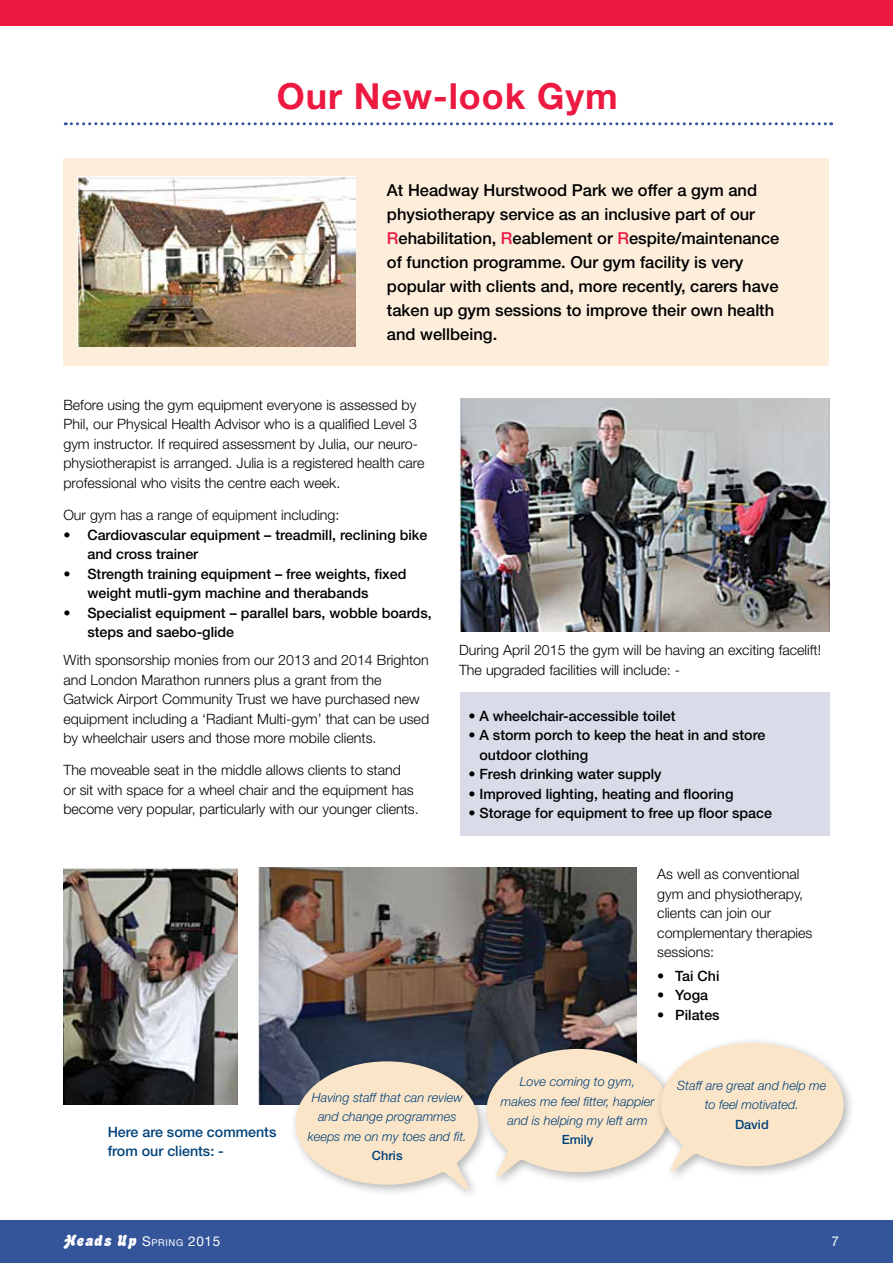
<style>
.page{position:relative;width:893px;height:1263px;background:#fff}
.page>*{position:absolute;margin:0;border:0;box-sizing:border-box;transform-origin:0 0}
.t1{font:700 36px "Helvetica Neue";letter-spacing:.025em;color:#ed1941}
.t2{font:500 16.5px/24px "Helvetica Neue";color:#000}
.t3{font:italic 15px "Advert";letter-spacing:.05em;color:#fff}
.t4{font:300 14.25px/19.5px "Helvetica Neue";color:#000}
.t5{font:500 14.25px/19.5px "Helvetica Neue";color:#000}
.t6{font:500 14.25px/19.5px "Helvetica Neue";color:#00427a}
.t7{font:13.5px "Helvetica Neue";color:#fff}
.t8{font:italic 300 12.75px/19.5px "Helvetica Neue";color:#00427a;text-align:center}
.t9{font:500 12.75px "Helvetica Neue";color:#00427a}
.s1{color:#ed1941}
.s2{font-family:"Helvetica Neue";font-style:normal;font-size:13.5px}
.s3{font-family:"Helvetica Neue";font-style:normal;font-size:9.45px}
</style>
<div class="page">
<div style="left:64px;top:158px;width:765px;height:208px;background:#fdeedc"></div>
<div style="left:0;top:0;width:893px;height:25px;background:#ed1941"></div>
<svg style="left:65px;top:122px;width:767px;height:3px"></svg>
<div style="left:0;top:1220px;width:893px;height:43px;background:#35559a"></div>
<img style="left:78px;top:176px;width:277px;height:170px">
<img style="left:460px;top:399px;width:369px;height:232px">
<img style="left:258px;top:868px;width:379px;height:236px">
<img style="left:63px;top:868px;width:174px;height:236px">
<div style="left:481px;top:1043px;width:201px;height:146px;background:#000;opacity:.3"></div>
<div style="left:655px;top:1037px;width:201px;height:146px;background:#000;opacity:.3"></div>
<svg style="left:487px;top:1043px;width:357px;height:136px;background:#eedeca"></svg>
<div style="left:290px;top:1055px;width:200px;height:146px;background:#000;opacity:.3"></div>
<svg style="left:296px;top:1061px;width:182px;height:130px;background:#e4d5c1"></svg>
<div style="left:460px;top:692px;width:369px;height:144px;background:#d9dce8"></div>
<h1 class="t1" style="left:277px;top:74px;width:342px">Our New-look Gym</h1>
<p class="t2" style="left:387px;top:177px;width:394px">At Headway Hurstwood Park we offer a gym and physiotherapy service as an inclusive part of our <span class="s1">R</span>ehabilitation, <span class="s1">R</span>eablement or <span class="s1">R</span>espite/maintenance of function programme. Our gym facility is very popular with clients and, more recently, carers have taken up gym sessions to improve their own health and wellbeing.</p>
<p class="t4" style="left:63px;top:395px;width:363px">Before using the gym equipment everyone is assessed by Phil, our Physical Health Advisor who is a qualified Level 3 gym instructor. If required assessment by Julia, our neuro&shy;physiotherapist is arranged. Julia is a registered health care professional who visits the centre each week.</p>
<p class="t4" style="left:63px;top:505px;width:278px">Our gym has a range of equipment including:</p>
<p class="t5" style="left:87px;top:525px;width:342px;text-indent:-24px">• Cardiovascular equipment – treadmill, reclining bike and cross trainer</p>
<p class="t5" style="left:87px;top:564px;width:321px;text-indent:-24px">• Strength training equipment – free weights, fixed weight mutli-gym machine and therabands</p>
<p class="t5" style="left:87px;top:603px;width:346px;text-indent:-24px">• Specialist equipment – parallel bars, wobble boards, steps and saebo-glide</p>
<p class="t4" style="left:63px;top:650px;width:367px">With sponsorship monies from our 2013 and 2014 Brighton and London Marathon runners plus a grant from the Gatwick Airport Community Trust we have purchased new equipment including a ‘Radiant Multi-gym’ that can be used by wheelchair users and those more mobile clients.</p>
<p class="t4" style="left:63px;top:760px;width:357px">The moveable seat in the middle allows clients to stand<br>or sit with space for a wheel chair and the equipment has become very popular, particularly with our younger clients.</p>
<p class="t4" style="left:459px;top:640px;width:364px">During April 2015 the gym will be having an exciting facelift!<br>The upgraded facilities will include: -</p>
<p class="t5" style="left:468px;top:706px;width:209px">• A wheelchair-accessible toilet</p>
<p class="t5" style="left:479px;top:725px;width:287px;text-indent:-11px">• A storm porch to keep the heat in and store outdoor clothing</p>
<p class="t5" style="left:468px;top:764px;width:195px">• Fresh drinking water supply</p>
<p class="t5" style="left:468px;top:783px;width:267px">• Improved lighting, heating and flooring</p>
<p class="t5" style="left:468px;top:803px;width:305px">• Storage for equipment to free up floor space</p>
<p class="t4" style="left:657px;top:864px;width:157px">As well as conventional gym and physiotherapy, clients can join our complementary therapies sessions:</p>
<p class="t5" style="left:657px;top:966px;width:64px">• Tai Chi</p>
<p class="t5" style="left:657px;top:985px;width:52px">• Yoga</p>
<p class="t5" style="left:657px;top:1005px;width:64px">• Pilates</p>
<p class="t6" style="left:108px;top:1122px;width:170px">Here are some comments from our clients: -</p>
<p class="t8" style="left:308px;top:1087px;width:160px">Having staff that can review and change programmes keeps me on my toes and fit.</p>
<p class="t9" style="left:372px;top:1148px;width:32px">Chris</p>
<p class="t8" style="left:501px;top:1071px;width:155px">Love coming to gym, makes me feel fitter, happier and is helping my left arm</p>
<p class="t9" style="left:562px;top:1132px;width:33px">Emily</p>
<p class="t8" style="left:677px;top:1075px;width:151px">Staff are great and help me to feel motivated.</p>
<p class="t9" style="left:735px;top:1117px;width:35px">David</p>
<p class="t3" style="left:64px;top:1232px;width:158px">Heads Up <span class="s2">S</span><span class="s3">pring</span> <span class="s2">2015</span></p>
<p class="t7" style="left:831px;top:1233px;width:9px">7</p>
</div>
